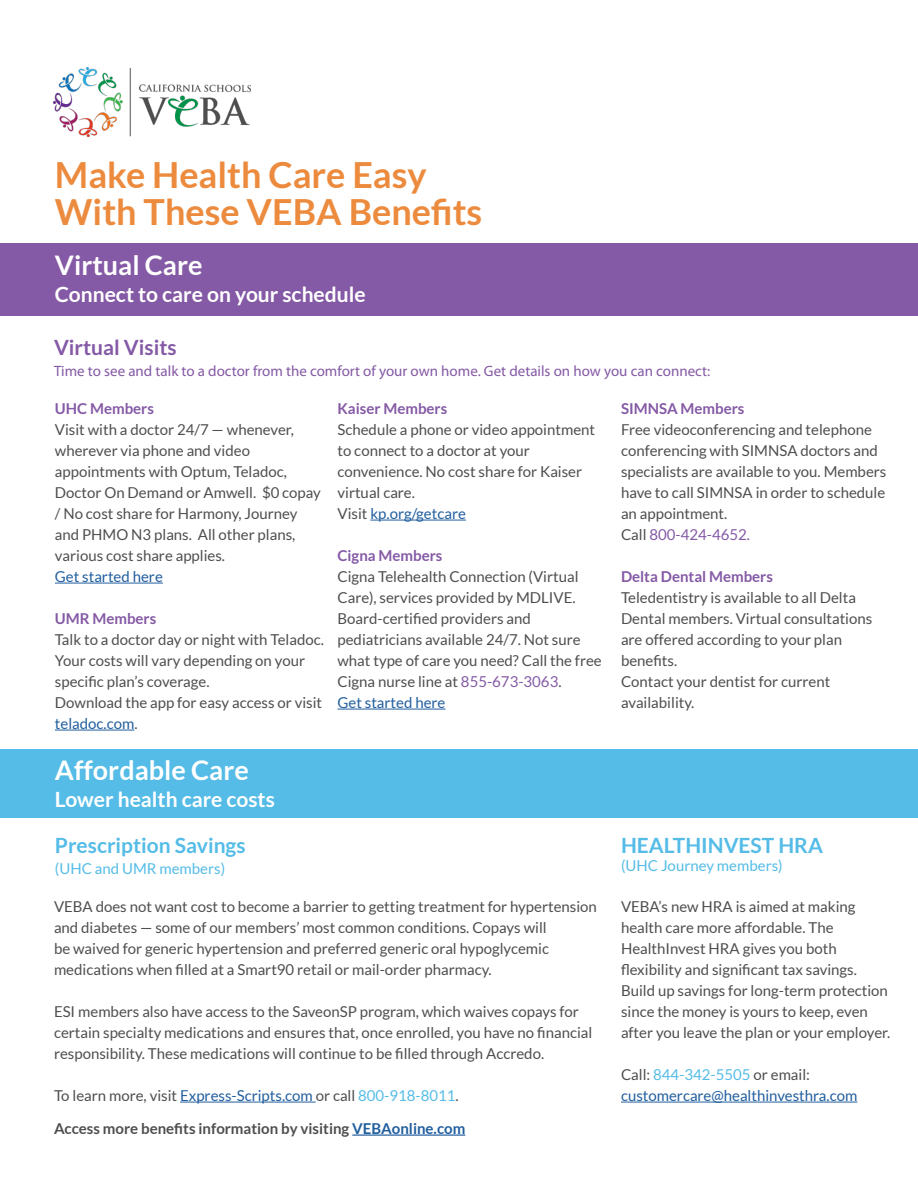
<style>
.page{position:relative;width:918px;height:1188px;background:#fff}
.page>*{position:absolute;margin:0;border:0;box-sizing:border-box;transform-origin:0 0}
.t1{font:700 36px/37.5px "Lato";color:#ec8b3e}
.t2{font:700 27px "Lato";color:#fff}
.t3{font:700 21px "Lato";color:#fff}
.t4{font:700 21px "Lato";color:#54bce7}
.t5{font:700 21px "Lato";color:#8459a5}
.t6{font:15px/21px "Lato";color:#4f4e4e}
.t7{font:15px "Myriad Pro";color:#8459a5}
.t8{font:700 15px "Lato";color:#8459a5}
.t9{font:15px/21px "Lato";color:#215e9e}
.t10{font:700 15px "Lato";color:#4f4e4e}
.t11{font:15px "Lato";color:#54bce7}
.s1{color:#215e9e}
.s2{color:#8459a5}
.s3{color:#54bce7}
.s4{color:#4f4e4e}
</style>
<div class="page">
<hr style="left:352px;top:1134px;width:113px;height:2px;background:#215e9e">
<div style="left:0;top:244px;width:918px;height:72px;background:#8459a5"></div>
<div style="left:0;top:750px;width:918px;height:68px;background:#54bce7"></div>
<hr style="left:55px;top:583px;width:108px;height:1px;background:#215e9e">
<hr style="left:55px;top:730px;width:79px;height:1px;background:#215e9e">
<hr style="left:370px;top:520px;width:96px;height:1px;background:#215e9e">
<hr style="left:338px;top:709px;width:107px;height:1px;background:#215e9e">
<hr style="left:180px;top:1102px;width:136px;height:1px;background:#215e9e">
<hr style="left:621px;top:1102px;width:236px;height:1px;background:#215e9e">
<img style="left:54px;top:68px;width:197px;height:69px">
<h1 class="t1" style="left:55px;top:155px;width:429px">Make Health Care Easy<br>With These VEBA Benefits</h1>
<h2 class="t2" style="left:55px;top:250px;width:149px">Virtual Care</h2>
<h3 class="t3" style="left:55px;top:282px;width:312px">Connect to care on your schedule</h3>
<h3 class="t5" style="left:54px;top:335px;width:124px">Virtual Visits</h3>
<p class="t7" style="left:54px;top:361px;width:658px">Time to see and talk to a doctor from the comfort of your own home. Get details on how you can connect:</p>
<p class="t8" style="left:55px;top:400px;width:101px">UHC Members</p>
<p class="t6" style="left:55px;top:419px;width:268px">Visit with a doctor 24/7 — whenever, wherever via phone and video appointments with Optum, Teladoc, Doctor On Demand or Amwell. $0 copay / No cost share for Harmony, Journey and PHMO N3 plans. All other plans, various cost share applies.</p>
<p class="t9" style="left:55px;top:566px;width:109px">Get started here</p>
<p class="t8" style="left:55px;top:610px;width:103px">UMR Members</p>
<p class="t6" style="left:55px;top:629px;width:271px">Talk to a doctor day or night with Teladoc.<br>Your costs will vary depending on your specific plan’s coverage.<br>Download the app for easy access or visit <span class="s1">teladoc.com</span>.</p>
<h2 class="t2" style="left:55px;top:755px;width:195px">Affordable Care</h2>
<h3 class="t3" style="left:55px;top:787px;width:222px">Lower health care costs</h3>
<h3 class="t4" style="left:55px;top:833px;width:192px">Prescription Savings</h3>
<p class="t11" style="left:55px;top:860px;width:172px">(UHC and UMR members)</p>
<p class="t8" style="left:338px;top:400px;width:111px">Kaiser Members</p>
<p class="t6" style="left:338px;top:419px;width:259px">Schedule a phone or video appointment to connect to a doctor at your convenience. No cost share for Kaiser virtual care.<br>Visit <span class="s1">kp.org/getcare</span></p>
<p class="t8" style="left:338px;top:547px;width:106px">Cigna Members</p>
<p class="t6" style="left:338px;top:566px;width:266px">Cigna Telehealth Connection (Virtual Care), services provided by MDLIVE.<br>Board-certified providers and pediatricians available 24/7. Not sure what type of care you need? Call the free Cigna nurse line at <span class="s2">855-673-3063</span>.<br><span class="s1">Get started here</span></p>
<p class="t6" style="left:54px;top:896px;width:544px">VEBA does not want cost to become a barrier to getting treatment for hypertension and diabetes — some of our members’ most common conditions. Copays will<br>be waived for generic hypertension and preferred generic oral hypoglycemic medications when filled at a Smart90 retail or mail-order pharmacy.</p>
<p class="t6" style="left:54px;top:1001px;width:540px">ESI members also have access to the SaveonSP program, which waives copays for certain specialty medications and ensures that, once enrolled, you have no financial responsibility. These medications will continue to be filled through Accredo.</p>
<p class="t6" style="left:54px;top:1085px;width:406px">To learn more, visit <span class="s1">Express-Scripts.com</span> or call <span class="s3">800-918-8011</span>.</p>
<p class="t10" style="left:54px;top:1120px;width:413px">Access more benefits information by visiting <span class="s1">VEBAonline.com</span></p>
<p class="t8" style="left:621px;top:400px;width:125px">SIMNSA Members</p>
<p class="t6" style="left:621px;top:419px;width:267px">Free videoconferencing and telephone conferencing with SIMNSA doctors and specialists are available to you. Members have to call SIMNSA in order to schedule an appointment.<br>Call <span class="s2">800-424-4652.</span></p>
<p class="t8" style="left:621px;top:568px;width:153px">Delta Dental Members</p>
<p class="t6" style="left:621px;top:587px;width:253px">Teledentistry is available to all Delta<br>Dental members. Virtual consultations are offered according to your plan benefits.<br>Contact your dentist for current availability.</p>
<h3 class="t4" style="left:621px;top:833px;width:203px">HEALTHINVEST HRA</h3>
<p class="t11" style="left:621px;top:857px;width:163px">(UHC Journey members)</p>
<p class="t6" style="left:621px;top:896px;width:271px">VEBA’s new HRA is aimed at making health care more affordable. The HealthInvest HRA gives you both flexibility and significant tax savings.<br>Build up savings for long-term protection since the money is yours to keep, even after you leave the plan or your employer.</p>
<p class="t9" style="left:621px;top:1064px;width:238px"><span class="s4">Call:</span> <span class="s3">844-342-5505</span> <span class="s4">or email: </span>customercare@healthinvesthra.com</p>
</div>
